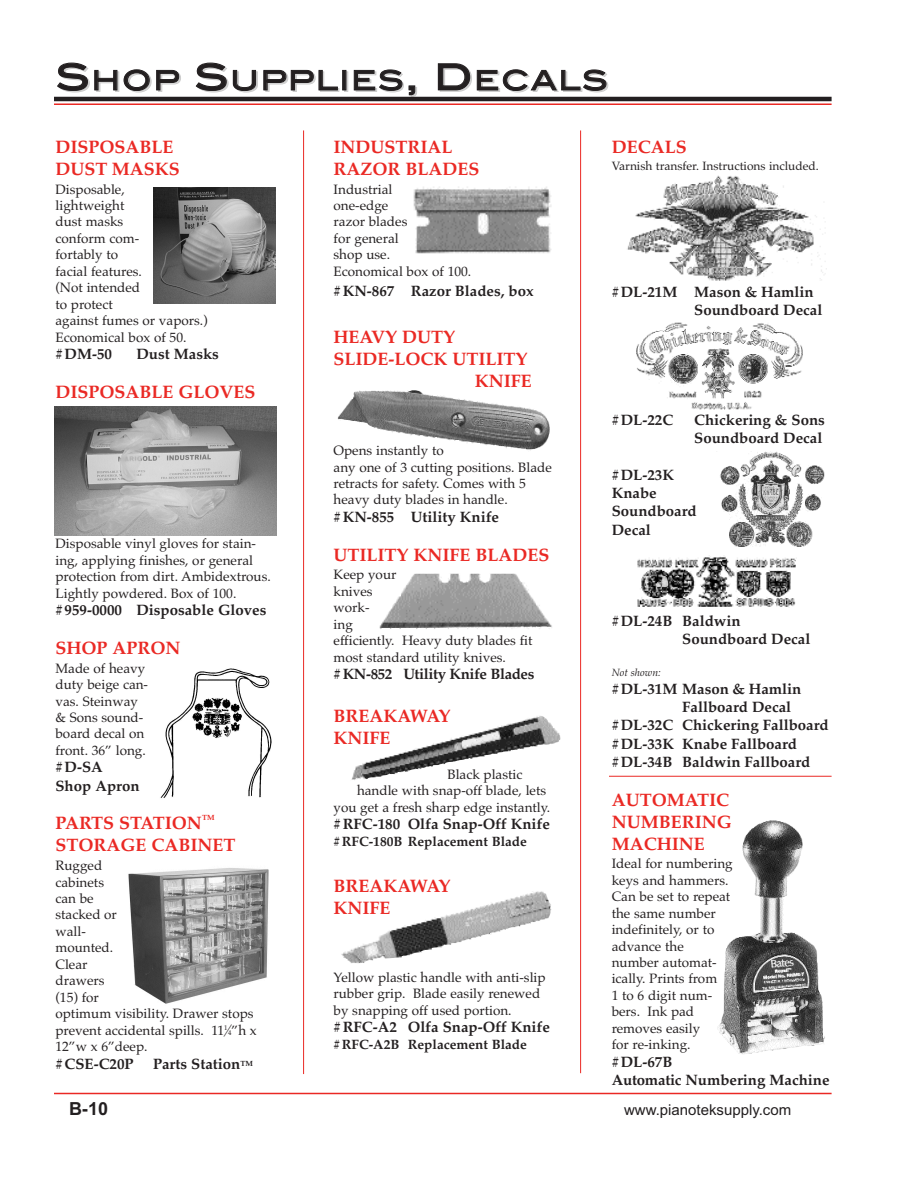
<style>
.page{position:relative;width:918px;height:1188px;background:#fff}
.page>*{position:absolute;margin:0;border:0;box-sizing:border-box;transform-origin:0 0}
.t1{font:27px "Blair Md ITCTT Medium";letter-spacing:.07em;color:#231f20}
.t2{font:700 18px/21.9px "Palatino";color:#ea2924}
.t3{font:700 18px "Arial";color:#231f20}
.t4{font:700 15px/18.3px "Palatino";color:#231f20}
.t5{font:700 15px "Palatino";letter-spacing:-.025em;color:#231f20}
.t6{font:15px "Arial";color:#231f20}
.t7{font:13.5px/16.5px "Palatino";color:#231f20}
.t8{font:700 13.5px "Palatino";color:#231f20}
.t9{font:12px "Palatino";color:#231f20}
.t10{font:italic 10.5px "Palatino";color:#231f20}
.t11{font:700 7.5px "Palatino";color:#ea2924}
.s1{font-size:36px}
.s2{font-size:6.75px}
</style>
<div class="page">
<hr style="left:54px;top:1093px;width:778px;height:1px;background:#ea2924">
<hr style="left:54px;top:97px;width:778px;height:4px;background:#231f20">
<hr style="left:54px;top:104px;width:778px;height:1px;background:#ea2924">
<hr style="left:303px;top:130px;width:1px;height:944px;background:#ea2924">
<hr style="left:580px;top:130px;width:1px;height:943px;background:#ea2924">
<img style="left:54px;top:406px;width:223px;height:129px">
<img style="left:154px;top:187px;width:121px;height:117px">
<img style="left:160px;top:668px;width:112px;height:130px">
<img style="left:413px;top:187px;width:138px;height:67px">
<img style="left:338px;top:390px;width:212px;height:61px">
<img style="left:380px;top:574px;width:172px;height:55px">
<img style="left:128px;top:868px;width:141px;height:136px">
<img style="left:352px;top:716px;width:209px;height:62px">
<img style="left:341px;top:891px;width:211px;height:73px">
<img style="left:717px;top:820px;width:100px;height:209px">
<img style="left:627px;top:176px;width:199px;height:104px">
<img style="left:636px;top:323px;width:167px;height:87px">
<img style="left:720px;top:452px;width:105px;height:95px">
<img style="left:637px;top:555px;width:160px;height:53px">
<hr style="left:609px;top:776px;width:223px;height:1px;background:#ea2924">
<h1 class="t1" style="left:56px;top:64px;width:553px"><span class="s1">S</span>HOP <span class="s1">S</span>UPPLIES<span class="s1">, D</span>ECALS</h1>
<h2 class="t2" style="left:56px;top:136px;width:126px">DISPOSABLE<br>DUST MASKS</h2>
<p class="t7" style="left:56px;top:181px;width:154px">Disposable,<br>lightweight<br>dust masks<br>conform com-<br>fortably to<br>facial features.<br>(Not intended<br>to protect<br>against fumes or vapors.)<br>Economical box of 50.</p>
<p class="t4" style="left:56px;top:345px;width:58px">#DM-50</p>
<p class="t4" style="left:136px;top:345px;width:84px">Dust Masks</p>
<h2 class="t2" style="left:56px;top:381px;width:201px">DISPOSABLE GLOVES</h2>
<p class="t7" style="left:56px;top:535px;width:217px">Disposable vinyl gloves for stain&shy;ing, applying finishes, or general protection from dirt. Ambidextrous.<br>Lightly powdered. Box of 100.</p>
<p class="t4" style="left:56px;top:601px;width:212px">#959-0000 Disposable Gloves</p>
<h2 class="t2" style="left:56px;top:637px;width:126px">SHOP APRON</h2>
<p class="t7" style="left:55px;top:660px;width:94px">Made of heavy duty beige can&shy;vas. Steinway &amp; Sons sound&shy;board decal on front. 36” long.</p>
<p class="t4" style="left:56px;top:758px;width:86px">#D-SA<br>Shop Apron</p>
<h2 class="t2" style="left:56px;top:812px;width:148px">PARTS STATION</h2>
<p class="t11" style="left:202px;top:813px;width:14px">TM</p>
<h2 class="t2" style="left:56px;top:834px;width:181px">STORAGE CABINET</h2>
<p class="t7" style="left:55px;top:857px;width:203px">Rugged<br>cabinets<br>can be<br>stacked or<br>wall-<br>mounted.<br>Clear<br>drawers<br>(15) for<br>optimum visibility. Drawer stops prevent accidental spills. 11<sup>1</sup>⁄<span class="s2">4</span>”h x<br>12”w x 6”deep.</p>
<p class="t4" style="left:56px;top:1054px;width:80px">#CSE-C20P</p>
<p class="t4" style="left:153px;top:1054px;width:101px">Parts Station<sup>TM</sup></p>
<h2 class="t2" style="left:334px;top:136px;width:147px">INDUSTRIAL<br>RAZOR BLADES</h2>
<p class="t7" style="left:334px;top:181px;width:139px">Industrial<br>one-edge<br>razor blades<br>for general<br>shop use.<br>Economical box of 100.</p>
<p class="t4" style="left:334px;top:281px;width:202px">#KN-867 Razor Blades, box</p>
<h2 class="t2" style="left:334px;top:326px;width:123px">HEAVY DUTY</h2>
<h2 class="t2" style="left:334px;top:348px;width:195px">SLIDE-LOCK UTILITY</h2>
<h2 class="t2" style="left:475px;top:370px;width:59px">KNIFE</h2>
<p class="t7" style="left:334px;top:442px;width:220px">Opens instantly to<br>any one of 3 cutting positions. Blade retracts for safety. Comes with 5 heavy duty blades in handle.</p>
<p class="t4" style="left:334px;top:508px;width:167px">#KN-855 Utility Knife</p>
<h2 class="t2" style="left:334px;top:544px;width:217px">UTILITY KNIFE BLADES</h2>
<p class="t7" style="left:334px;top:566px;width:200px">Keep your<br>knives<br>work-<br>ing<br>efficiently. Heavy duty blades fit most standard utility knives.</p>
<p class="t5" style="left:334px;top:665px;width:202px">#KN-852 Utility Knife Blades</p>
<h2 class="t2" style="left:334px;top:705px;width:118px">BREAKAWAY<br>KNIFE</h2>
<p class="t7" style="left:447px;top:766px;width:76px">Black plastic</p>
<p class="t7" style="left:357px;top:782px;width:191px">handle with snap-off blade, lets</p>
<p class="t7" style="left:334px;top:799px;width:218px">you get a fresh sharp edge instantly.</p>
<p class="t4" style="left:334px;top:815px;width:218px">#RFC-180 Olfa Snap-Off Knife</p>
<p class="t8" style="left:334px;top:834px;width:195px">#RFC-180B Replacement Blade</p>
<h2 class="t2" style="left:334px;top:875px;width:118px">BREAKAWAY<br>KNIFE</h2>
<p class="t7" style="left:334px;top:969px;width:214px">Yellow plastic handle with anti-slip rubber grip. Blade easily renewed by snapping off used portion.</p>
<p class="t4" style="left:334px;top:1018px;width:218px">#RFC-A2 Olfa Snap-Off Knife</p>
<p class="t8" style="left:334px;top:1037px;width:195px">#RFC-A2B Replacement Blade</p>
<h2 class="t2" style="left:612px;top:136px;width:76px">DECALS</h2>
<p class="t9" style="left:612px;top:159px;width:209px">Varnish transfer. Instructions included.</p>
<p class="t4" style="left:694px;top:283px;width:130px;text-indent:-83px">#DL-21M Mason &amp; Hamlin<br>Soundboard Decal</p>
<p class="t4" style="left:612px;top:411px;width:63px">#DL-22C</p>
<p class="t4" style="left:694px;top:411px;width:132px">Chickering &amp; Sons<br>Soundboard Decal</p>
<p class="t4" style="left:612px;top:466px;width:87px">#DL-23K<br>Knabe<br>Soundboard<br>Decal</p>
<p class="t4" style="left:682px;top:612px;width:130px;text-indent:-71px">#DL-24B Baldwin<br>Soundboard Decal</p>
<p class="t10" style="left:612px;top:666px;width:51px">Not shown:</p>
<p class="t4" style="left:612px;top:679px;width:191px">#DL-31M Mason &amp; Hamlin</p>
<p class="t4" style="left:682px;top:698px;width:111px">Fallboard Decal</p>
<p class="t4" style="left:612px;top:716px;width:219px">#DL-32C Chickering Fallboard</p>
<p class="t4" style="left:612px;top:734px;width:187px">#DL-33K Knabe Fallboard</p>
<p class="t4" style="left:612px;top:753px;width:200px">#DL-34B Baldwin Fallboard</p>
<h2 class="t2" style="left:612px;top:789px;width:121px">AUTOMATIC<br>NUMBERING<br>MACHINE</h2>
<p class="t7" style="left:612px;top:855px;width:123px">Ideal for numbering keys and hammers.<br>Can be set to repeat the same number indefinitely, or to advance the number automat&shy;ically. Prints from<br>1 to 6 digit num&shy;bers. Ink pad removes easily<br>for re-inking.</p>
<p class="t4" style="left:612px;top:1053px;width:219px">#DL-67B<br>Automatic Numbering Machine</p>
<h2 class="t3" style="left:69px;top:1098px;width:41px">B-10</h2>
<p class="t6" style="left:624px;top:1101px;width:169px">www.pianoteksupply.com</p>
</div>
